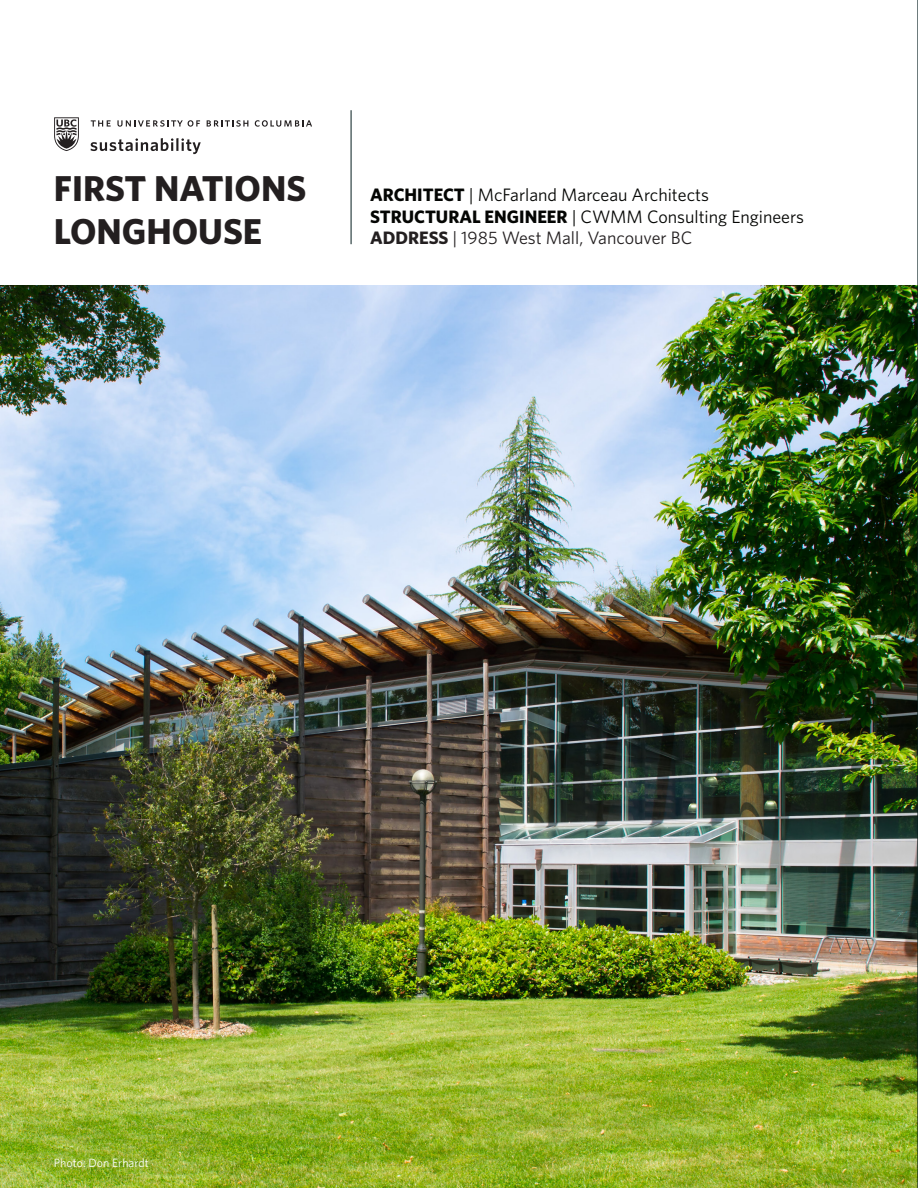
<style>
.page{position:relative;width:918px;height:1188px;background:#fff}
.page>*{position:absolute;margin:0;border:0;box-sizing:border-box;transform-origin:0 0}
.t1{font:700 36px/43.2px "Whitney";color:#231f20}
.t2{font:18px "Whitney";color:#040503}
.t3{font:18px "Whitney";color:#231f20}
.t4{font:12px "Whitney";color:#fff}
.s1{font-weight:700}
</style>
<div class="page">
<img style="left:0;top:286px;width:917px;height:902px">
<hr style="left:917px;top:0;width:1px;height:1188px;background:#051d1e">
<hr style="left:351px;top:110px;width:1px;height:134px;background:#051d1e">
<svg style="left:54px;top:117px;width:25px;height:34px"></svg>
<svg style="left:91px;top:120px;width:20px;height:7px"></svg>
<svg style="left:117px;top:120px;width:83px;height:7px"></svg>
<svg style="left:207px;top:120px;width:41px;height:7px"></svg>
<svg style="left:255px;top:120px;width:57px;height:7px"></svg>
<svg style="left:91px;top:138px;width:110px;height:16px"></svg>
<p class="t1" style="left:54px;top:166px;width:254px">FIRST NATIONS<br>LONGHOUSE</p>
<p class="t2" style="left:370px;top:183px;width:340px"><span class="s1">ARCHITECT</span> | McFarland Marceau Architects</p>
<p class="t2" style="left:370px;top:204px;width:435px"><span class="s1">STRUCTURAL ENGINEER</span> | CWMM Consulting Engineers</p>
<p class="t3" style="left:370px;top:226px;width:324px"><span class="s1">ADDRESS</span> | 1985 West Mall, Vancouver BC</p>
<p class="t4" style="left:54px;top:1155px;width:96px">Photo: Don Erhardt</p>
</div>
